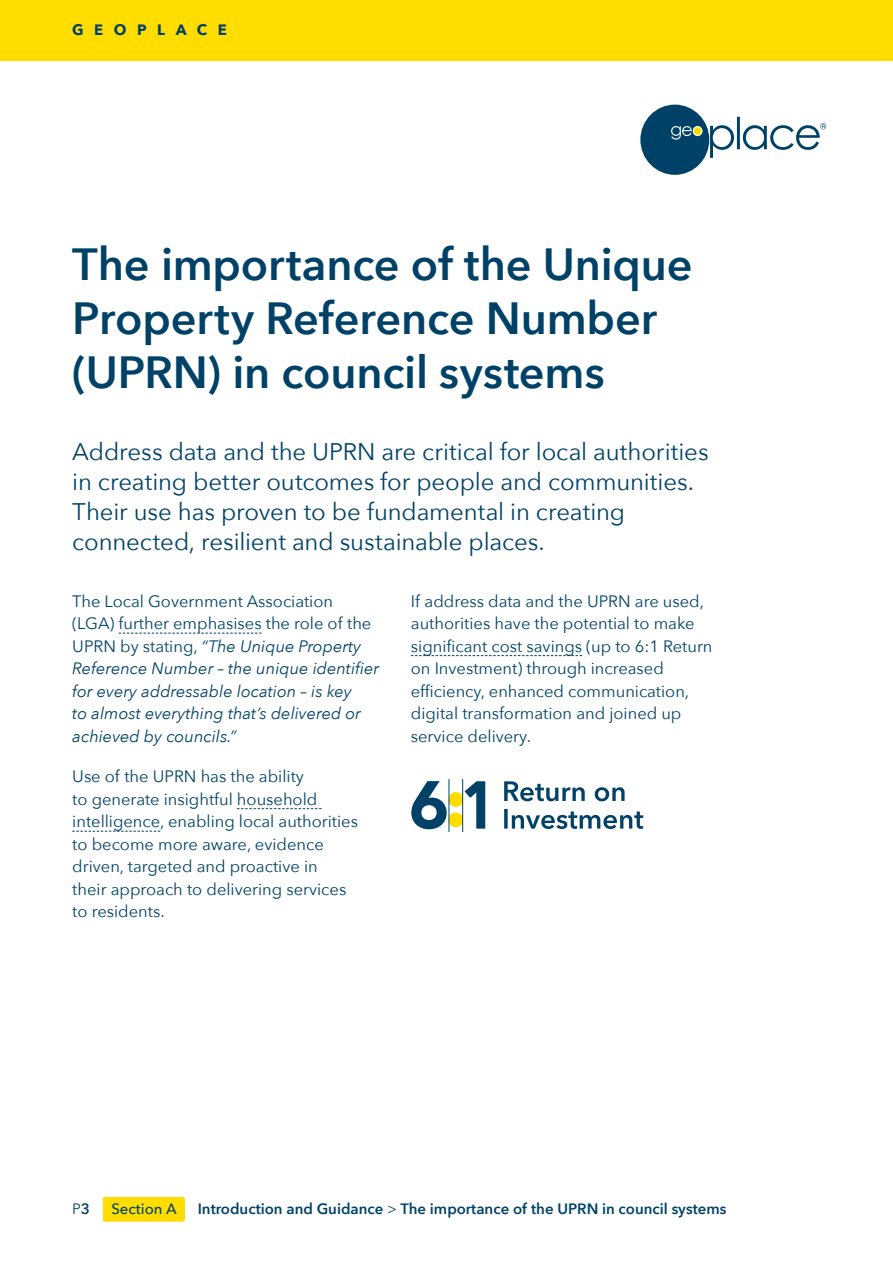
<style>
.page{position:relative;width:893px;height:1263px;background:#fff}
.page>*{position:absolute;margin:0;border:0;box-sizing:border-box;transform-origin:0 0}
.Section_Heads{font:600 45px/54px "Avenir Next";letter-spacing:-.005em;color:#004267}
.Cover_-_H2{font:24px/30px "Avenir Next";letter-spacing:-.005em;color:#004267}
.Body{font:16.5px/22.5px "Avenir Next";color:#004267}
.Body-2{font:italic 16.5px/22.5px "Avenir Next";color:#004267}
.Running_Head{font:600 15px "Avenir Next";color:#004267}
.Section_Tag{font:500 15px "Avenir Next";color:#004267}
.Running_Head-2{font:700 15px "Avenir Next";letter-spacing:.7em;color:#004267}
.Running_Head-3{font:15px "Avenir Next";color:#004267}
.s1{font-style:normal}
.s2{font-weight:600}
.s3{font-weight:400}
</style>
<div class="page">
<svg style="left:119px;top:633px;width:143px;height:1px"></svg>
<svg style="left:237px;top:808px;width:85px;height:1px"></svg>
<svg style="left:72px;top:831px;width:88px;height:1px"></svg>
<svg style="left:411px;top:655px;width:171px;height:1px"></svg>
<div style="left:103px;top:1197px;width:82px;height:25px;background:#fd0;border-radius:2px"></div>
<svg style="left:504px;top:809px;width:139px;height:20px"></svg>
<svg style="left:504px;top:781px;width:121px;height:20px"></svg>
<svg style="left:411px;top:781px;width:74px;height:48px"></svg>
<hr style="left:449px;top:779px;width:1px;height:53px;background:#004267">
<hr style="left:462px;top:779px;width:1px;height:53px;background:#004267">
<div style="left:0;top:0;width:893px;height:60px;background:#fd0"></div>
<div style="left:640px;top:105px;width:69px;height:70px;background:#004267;border-radius:50%"></div>
<svg style="left:671px;top:126px;width:31px;height:14px"></svg>
<svg style="left:710px;top:117px;width:116px;height:41px"></svg>
<p class="Running_Head-2" style="left:72px;top:17px;width:156px">GEOPLACE</p>
<p class="Section_Heads" style="left:72px;top:236px;width:622px">The importance of the Unique<br>Property Reference Number (UPRN) in council systems</p>
<p class="Cover_-_H2" style="left:72px;top:436px;width:638px">Address data and the UPRN are critical for local authorities in creating better outcomes for people and communities.<br>Their use has proven to be fundamental in creating connected, resilient and sustainable places.</p>
<p class="Body-2" style="left:72px;top:589px;width:308px"><span class="s1">The Local Government Association (LGA) further emphasises the role of the UPRN by stating,</span> “The Unique Property Reference Number – the unique identifier for every addressable location – is key<br>to almost everything that’s delivered or achieved by councils.”</p>
<p class="Body" style="left:72px;top:765px;width:287px">Use of the UPRN has the ability<br>to generate insightful household intelligence, enabling local authorities to become more aware, evidence driven, targeted and proactive in<br>their approach to delivering services to residents.</p>
<p class="Body" style="left:411px;top:589px;width:303px">If address data and the UPRN are used, authorities have the potential to make significant cost savings (up to 6:1 Return on Investment) through increased efficiency, enhanced communication, digital transformation and joined up service delivery.</p>
<p class="Running_Head-3" style="left:72px;top:1196px;width:19px">P<span class="s2">3</span></p>
<p class="Section_Tag" style="left:111px;top:1196px;width:67px">Section A</p>
<p class="Running_Head" style="left:198px;top:1196px;width:530px">Introduction and Guidance <span class="s3">&gt;</span> The importance of the UPRN in council systems</p>
</div>
